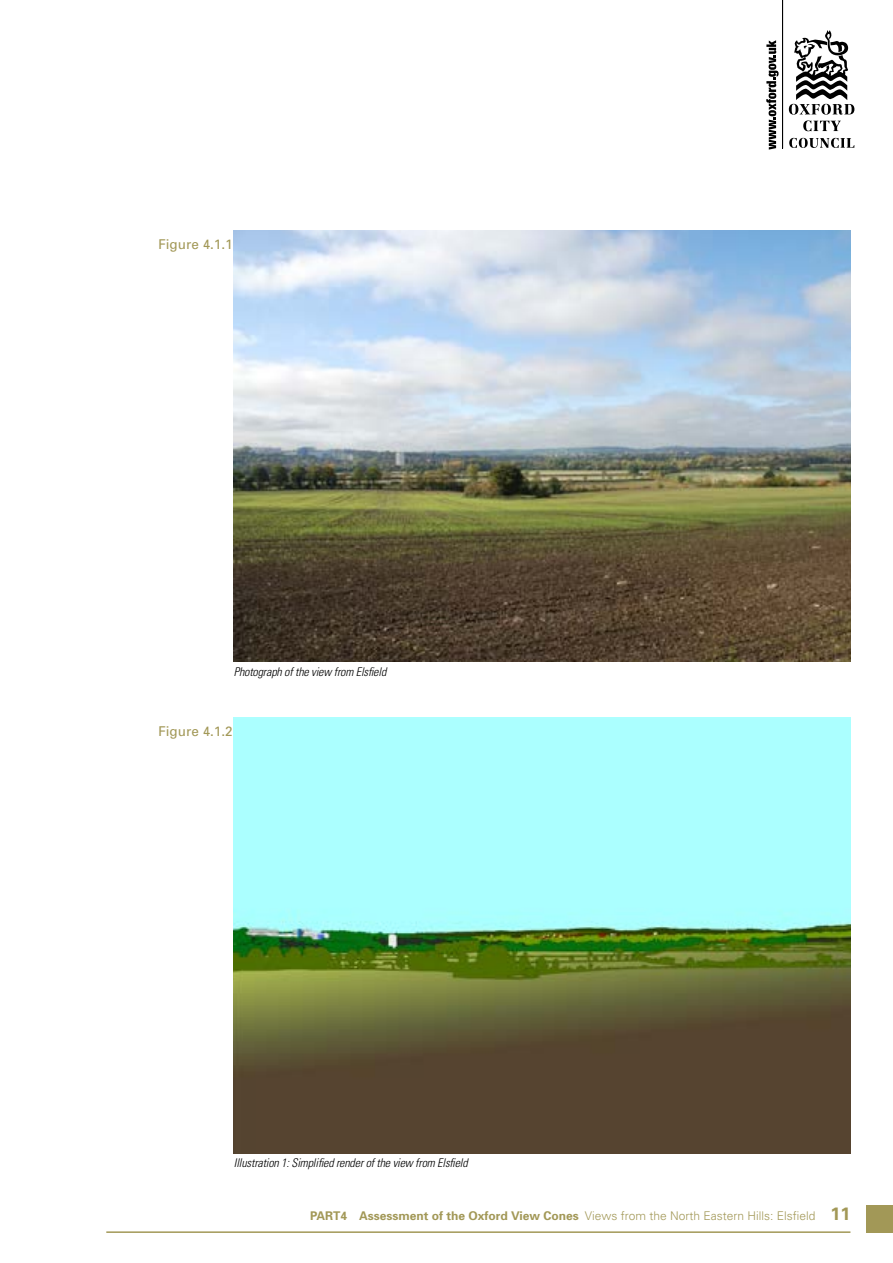
<style>
.page{position:relative;width:893px;height:1263px;background:#fff}
.page>*{position:absolute;margin:0;border:0;box-sizing:border-box;transform-origin:0 0}
.t1{font:13.5px "Univers";color:#a29857}
.t2{font:italic 300 condensed 12px "Univers";letter-spacing:-.01em;color:#000}
.t3{font:300 12px "Univers";color:#a29857}
.s1{font-weight:700}
.s2{font-weight:700;font-size:18px}
</style>
<div class="page">
<svg style="left:789px;top:138px;width:65px;height:10px"></svg>
<svg style="left:789px;top:30px;width:65px;height:101px"></svg>
<svg style="left:766px;top:40px;width:13px;height:110px"></svg>
<hr style="left:782px;top:0;width:1px;height:148px;background:#000">
<img style="left:234px;top:230px;width:616px;height:431px">
<img style="left:234px;top:718px;width:616px;height:435px">
<hr style="left:106px;top:1231px;width:744px;height:2px;background:#a29857">
<div style="left:866px;top:1205px;width:27px;height:28px;background:#a29857"></div>
<p class="t1" style="left:158px;top:236px;width:76px">Figure 4.1.1</p>
<p class="t2" style="left:234px;top:664px;width:154px">Photograph of the view from Elsfield</p>
<p class="t1" style="left:158px;top:723px;width:76px">Figure 4.1.2</p>
<p class="t2" style="left:234px;top:1156px;width:235px">Illustration 1: Simplified render of the view from Elsfield</p>
<p class="t3" style="left:310px;top:1208px;width:542px"><span class="s1">PART4 Assessment of the Oxford View Cones</span> Views from the North Eastern Hills: Elsfield <span class="s2">11</span></p>
</div>
